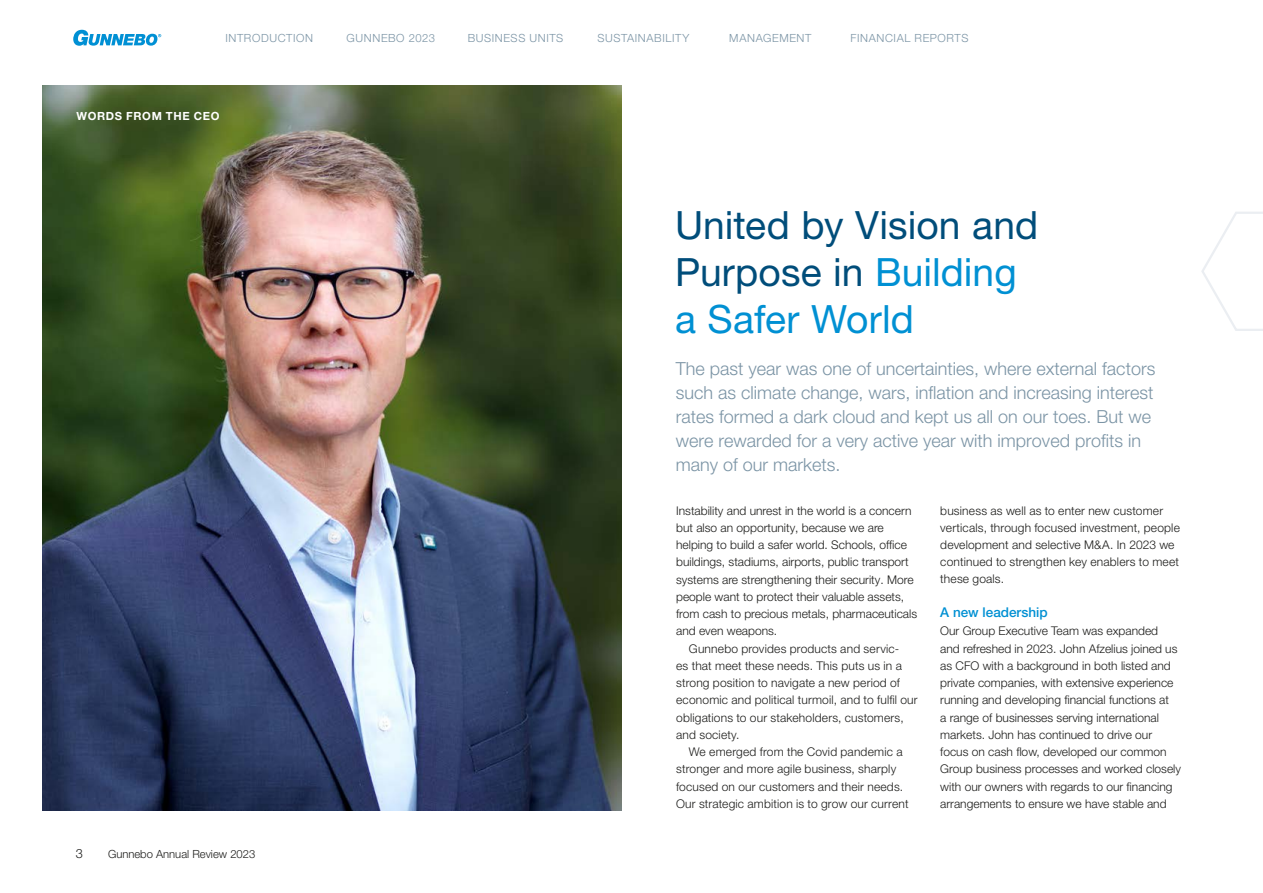
<style>
.page{position:relative;width:1263px;height:893px;background:#fff}
.page>*{position:absolute;margin:0;border:0;box-sizing:border-box;transform-origin:0 0}
.t1{font:39px/46.8px "Helvetica Neue LT Pro";letter-spacing:.005em;color:#004d7a}
.t2{font:300 18px/24px "Helvetica Neue LT Pro";color:#7b94a5}
.t3{font:500 13.5px "Helvetica Neue LT Pro";color:#0090d3}
.t4{font:300 12.75px "Helvetica Neue LT Pro";color:#1d1d1b}
.t5{font:300 12px/17.2px "Helvetica Neue LT Pro";color:#1d1d1b}
.t6{font:300 11.25px "Helvetica Neue LT Pro";letter-spacing:.055em;color:#7b94a5}
.t7{font:300 11.25px "Helvetica Neue LT Pro";color:#1d1d1b}
.t8{font:700 11.25px "Helvetica Neue LT Pro";letter-spacing:.06em;color:#fff}
.s1{color:#0090d3}
</style>
<div class="page">
<img style="left:43px;top:85px;width:578px;height:725px">
<svg style="left:1201px;top:212px;width:62px;height:119px"></svg>
<svg style="left:73px;top:30px;width:88px;height:16px"></svg>
<p class="t6" style="left:225px;top:31px;width:89px">INTRODUCTION</p>
<p class="t6" style="left:347px;top:31px;width:90px">GUNNEBO 2023</p>
<p class="t6" style="left:468px;top:31px;width:97px">BUSINESS UNITS</p>
<p class="t6" style="left:597px;top:31px;width:93px">SUSTAINABILITY</p>
<p class="t6" style="left:729px;top:31px;width:84px">MANAGEMENT</p>
<p class="t6" style="left:850px;top:31px;width:119px">FINANCIAL REPORTS</p>
<p class="t8" style="left:77px;top:109px;width:144px">WORDS FROM THE CEO</p>
<p class="t4" style="left:76px;top:846px;width:9px">3</p>
<p class="t7" style="left:108px;top:847px;width:149px">Gunnebo Annual Review 2023</p>
<h1 class="t1" style="left:675px;top:201px;width:365px">United by Vision and<br>Purpose in <span class="s1">Building a Safer World</span></h1>
<p class="t2" style="left:676px;top:357px;width:481px">The past year was one of uncertainties, where external factors such as climate change, wars, inflation and increasing interest rates formed a dark cloud and kept us all on our toes. But we were rewarded for a very active year with improved profits in many of our markets.</p>
<p class="t5" style="left:676px;top:501px;width:242px">Instability and unrest in the world is a concern but also an opportunity, because we are helping to build a safer world. Schools, office buildings, stadiums, airports, public transport systems are strengthening their security. More people want to protect their valuable assets, from cash to precious metals, pharmaceuticals and even weapons.</p>
<p class="t5" style="left:676px;top:639px;width:243px;text-indent:13px">Gunnebo provides products and servic-<br>es that meet these needs. This puts us in a strong position to navigate a new period of economic and political turmoil, and to fulfil our obligations to our stakeholders, customers, and society.</p>
<p class="t5" style="left:676px;top:743px;width:234px;text-indent:13px">We emerged from the Covid pandemic a stronger and more agile business, sharply focused on our customers and their needs.<br>Our strategic ambition is to grow our current</p>
<p class="t5" style="left:940px;top:501px;width:241px">business as well as to enter new customer verticals, through focused investment, people development and selective M&amp;A. In 2023 we continued to strengthen key enablers to meet these goals.</p>
<p class="t3" style="left:940px;top:604px;width:109px">A new leadership</p>
<p class="t5" style="left:940px;top:622px;width:242px">Our Group Executive Team was expanded<br>and refreshed in 2023. John Afzelius joined us as CFO with a background in both listed and private companies, with extensive experience running and developing financial functions at<br>a range of businesses serving international markets. John has continued to drive our focus on cash flow, developed our common Group business processes and worked closely with our owners with regards to our financing arrangements to ensure we have stable and</p>
</div>
